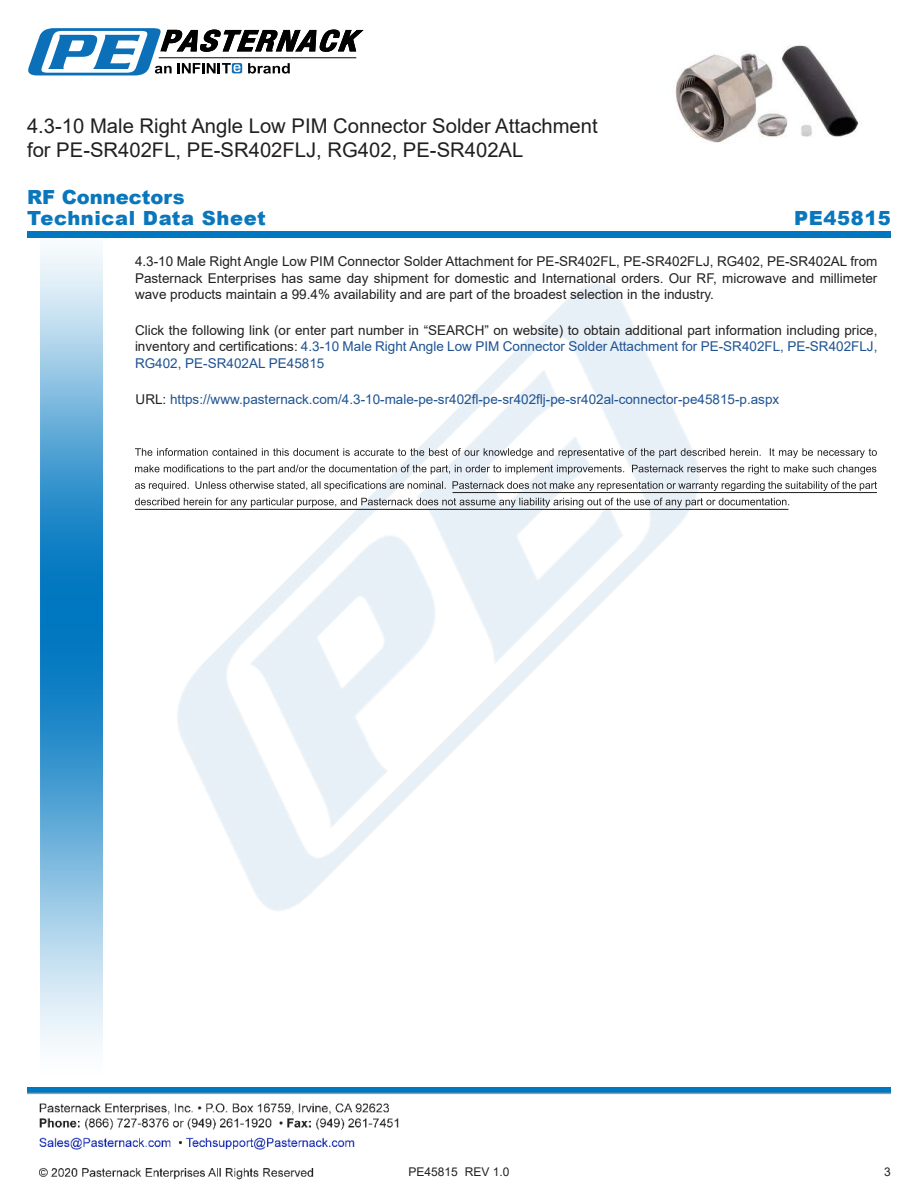
<style>
.page{position:relative;width:918px;height:1188px;background:#fff}
.page>*{position:absolute;margin:0;border:0;box-sizing:border-box;transform-origin:0 0}
.t1{font:20.25px/24.3px "Arial";color:#221f1f}
.t2{font:900 19.5px/20.4px "Arial";letter-spacing:.03em;color:#0a77bd}
.t3{font:13.5px/16.2px "Arial";color:#221f1f;text-align:justify}
.t4{font:13.5px "Arial";color:#1f5392}
.t5{font:12px "Arial";color:#221f1f}
.s1{color:#1f5392}
.s2{color:#221f1f}
</style>
<div class="page">
<img style="left:39px;top:1103px;width:360px;height:77px">
<img style="left:102px;top:248px;width:719px;height:722px">
<img style="left:40px;top:237px;width:62px;height:811px">
<img style="left:27px;top:1088px;width:864px;height:7px">
<div style="left:27px;top:231px;width:864px;height:6px;background:#0177c0"></div>
<svg style="left:28px;top:28px;width:336px;height:47px"></svg>
<svg style="left:135px;top:448px;width:742px;height:10px"></svg>
<svg style="left:135px;top:465px;width:741px;height:9px"></svg>
<svg style="left:135px;top:481px;width:742px;height:10px"></svg>
<svg style="left:135px;top:498px;width:654px;height:9px"></svg>
<hr style="left:453px;top:492px;width:424px;height:1px;background:#221f1f">
<hr style="left:135px;top:509px;width:653px;height:1px;background:#221f1f">
<img style="left:675px;top:45px;width:187px;height:98px">
<h1 class="t1" style="left:27px;top:116px;width:572px">4.3-10 Male Right Angle Low PIM Connector Solder Attachment for PE-SR402FL, PE-SR402FLJ, RG402, PE-SR402AL</h1>
<h2 class="t2" style="left:27px;top:187px;width:240px">RF Connectors<br>Technical Data Sheet</h2>
<h2 class="t2" style="left:794px;top:208px;width:98px">PE45815</h2>
<p class="t3" style="left:135px;top:255px;width:744px">4.3-10 Male Right Angle Low PIM Connector Solder Attachment for PE-SR402FL, PE-SR402FLJ, RG402, PE-SR402AL from Pasternack Enterprises has same day shipment for domestic and International orders. Our RF, microwave and millimeter wave products maintain a 99.4% availability and are part of the broadest selection in the industry.</p>
<p class="t3" style="left:135px;top:324px;width:744px">Click the following link (or enter part number in “SEARCH” on website) to obtain additional part information including price, inventory and certi昀椀cations: <span class="s1">4.3-10 Male Right Angle Low PIM Connector Solder Attachment for PE-SR402FL, PE-SR402FLJ, RG402, PE-SR402AL PE45815</span></p>
<p class="t4" style="left:136px;top:390px;width:645px"><span class="s2">URL:</span> https://www.pasternack.com/4.3-10-male-pe-sr402昀氀-pe-sr402昀氀j-pe-sr402al-connector-pe45815-p.aspx</p>
<p class="t5" style="left:409px;top:1167px;width:102px">PE45815 REV 1.0</p>
<p class="t5" style="left:884px;top:1167px;width:8px">3</p>
</div>
